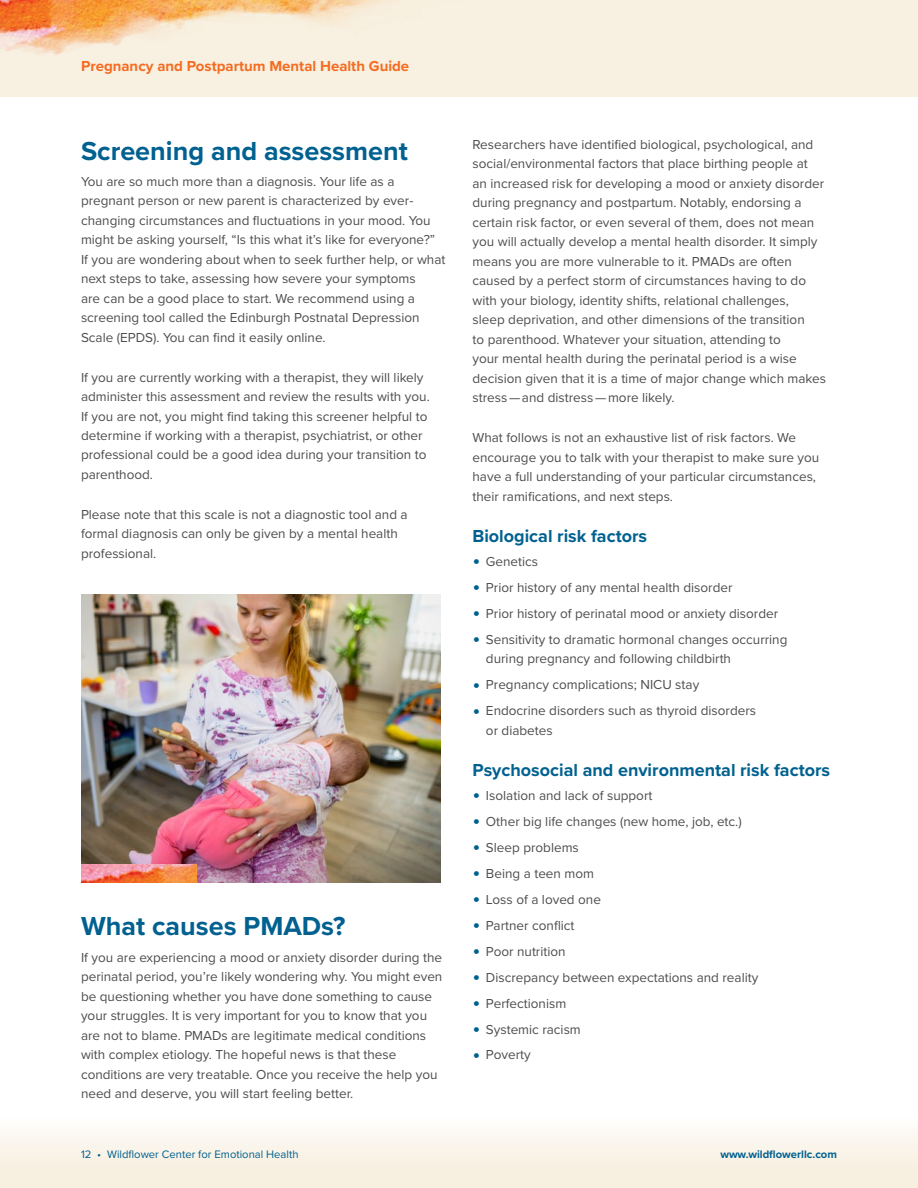
<style>
.page{position:relative;width:918px;height:1188px;background:#fff}
.page>*{position:absolute;margin:0;border:0;box-sizing:border-box;transform-origin:0 0}
.t1{font:700 27px "Proxima Nova";color:#006190}
.t2{font:700 18px "Proxima Nova";color:#006190}
.t3{font:700 15px "Proxima Nova";color:#f36c21}
.t4{font:13.5px/19.5px "Proxima Nova";color:#4d4d4f}
.t5{font:11.25px "Proxima Nova";color:#006190}
.t6{font:700 11.25px "Proxima Nova";color:#006190}
.s1{font-size:22.5px;color:#006190}
</style>
<div class="page">
<div style="left:0;top:0;width:918px;height:97px;background:#f8f0e1"></div>
<img style="left:0;top:0;width:392px;height:55px">
<div style="left:0;top:1119px;width:918px;height:69px;background:linear-gradient(to bottom,#fefcf9,#f5eddb)"></div>
<img style="left:81px;top:594px;width:360px;height:288px">
<img style="left:81px;top:864px;width:116px;height:18px">
<p class="t3" style="left:81px;top:55px;width:330px">Pregnancy and Postpartum Mental Health Guide</p>
<h1 class="t1" style="left:81px;top:130px;width:328px">Screening and assessment</h1>
<p class="t4" style="left:81px;top:171px;width:366px">You are so much more than a diagnosis. Your life as a pregnant person or new parent is characterized by ever&shy;changing circumstances and fluctuations in your mood. You might be asking yourself, “Is this what it’s like for everyone?” If you are wondering about when to seek further help, or what next steps to take, assessing how severe your symptoms<br>are can be a good place to start. We recommend using a screening tool called the Edinburgh Postnatal Depression Scale (EPDS). You can find it easily online.</p>
<p class="t4" style="left:81px;top:367px;width:350px">If you are currently working with a therapist, they will likely administer this assessment and review the results with you.<br>If you are not, you might find taking this screener helpful to determine if working with a therapist, psychiatrist, or other professional could be a good idea during your transition to parenthood.</p>
<p class="t4" style="left:81px;top:504px;width:328px">Please note that this scale is not a diagnostic tool and a formal diagnosis can only be given by a mental health professional.</p>
<h1 class="t1" style="left:81px;top:906px;width:266px">What causes PMADs?</h1>
<p class="t4" style="left:81px;top:947px;width:363px">If you are experiencing a mood or anxiety disorder during the perinatal period, you’re likely wondering why. You might even be questioning whether you have done something to cause your struggles. It is very important for you to know that you are not to blame. PMADs are legitimate medical conditions with complex etiology. The hopeful news is that these conditions are very treatable. Once you receive the help you need and deserve, you will start feeling better.</p>
<p class="t4" style="left:472px;top:134px;width:355px">Researchers have identified biological, psychological, and social/environmental factors that place birthing people at<br>an increased risk for developing a mood or anxiety disorder during pregnancy and postpartum. Notably, endorsing a certain risk factor, or even several of them, does not mean you will actually develop a mental health disorder. It simply means you are more vulnerable to it. PMADs are often caused by a perfect storm of circumstances having to do with your biology, identity shifts, relational challenges,<br>sleep deprivation, and other dimensions of the transition<br>to parenthood. Whatever your situation, attending to<br>your mental health during the perinatal period is a wise decision given that it is a time of major change which makes stress — and distress — more likely.</p>
<p class="t4" style="left:472px;top:427px;width:348px">What follows is not an exhaustive list of risk factors. We encourage you to talk with your therapist to make sure you have a full understanding of your particular circumstances, their ramifications, and next steps.</p>
<h2 class="t2" style="left:472px;top:522px;width:176px">Biological risk factors</h2>
<p class="t4" style="left:472px;top:551px;width:67px"><span class="s1">•</span> Genetics</p>
<p class="t4" style="left:472px;top:577px;width:261px"><span class="s1">•</span> Prior history of any mental health disorder</p>
<p class="t4" style="left:472px;top:603px;width:307px"><span class="s1">•</span> Prior history of perinatal mood or anxiety disorder</p>
<p class="t4" style="left:486px;top:629px;width:303px;text-indent:-13px"><span class="s1">•</span> Sensitivity to dramatic hormonal changes occurring during pregnancy and following childbirth</p>
<p class="t4" style="left:472px;top:674px;width:228px"><span class="s1">•</span> Pregnancy complications; NICU stay</p>
<p class="t4" style="left:486px;top:700px;width:272px;text-indent:-13px"><span class="s1">•</span> Endocrine disorders such as thyroid disorders or diabetes</p>
<h2 class="t2" style="left:472px;top:756px;width:359px">Psychosocial and environmental risk factors</h2>
<p class="t4" style="left:472px;top:785px;width:181px"><span class="s1">•</span> Isolation and lack of support</p>
<p class="t4" style="left:472px;top:811px;width:271px"><span class="s1">•</span> Other big life changes (new home, job, etc.)</p>
<p class="t4" style="left:472px;top:837px;width:108px"><span class="s1">•</span> Sleep problems</p>
<p class="t4" style="left:472px;top:863px;width:123px"><span class="s1">•</span> Being a teen mom</p>
<p class="t4" style="left:472px;top:889px;width:130px"><span class="s1">•</span> Loss of a loved one</p>
<p class="t4" style="left:472px;top:915px;width:104px"><span class="s1">•</span> Partner conflict</p>
<p class="t4" style="left:472px;top:941px;width:95px"><span class="s1">•</span> Poor nutrition</p>
<p class="t4" style="left:472px;top:967px;width:287px"><span class="s1">•</span> Discrepancy between expectations and reality</p>
<p class="t4" style="left:472px;top:993px;width:95px"><span class="s1">•</span> Perfectionism</p>
<p class="t4" style="left:472px;top:1019px;width:110px"><span class="s1">•</span> Systemic racism</p>
<p class="t4" style="left:472px;top:1045px;width:60px"><span class="s1">•</span> Poverty</p>
<p class="t5" style="left:81px;top:1146px;width:219px">12 • Wildflower Center for Emotional Health</p>
<p class="t6" style="left:720px;top:1146px;width:118px">www.wildflowerllc.com</p>
</div>
